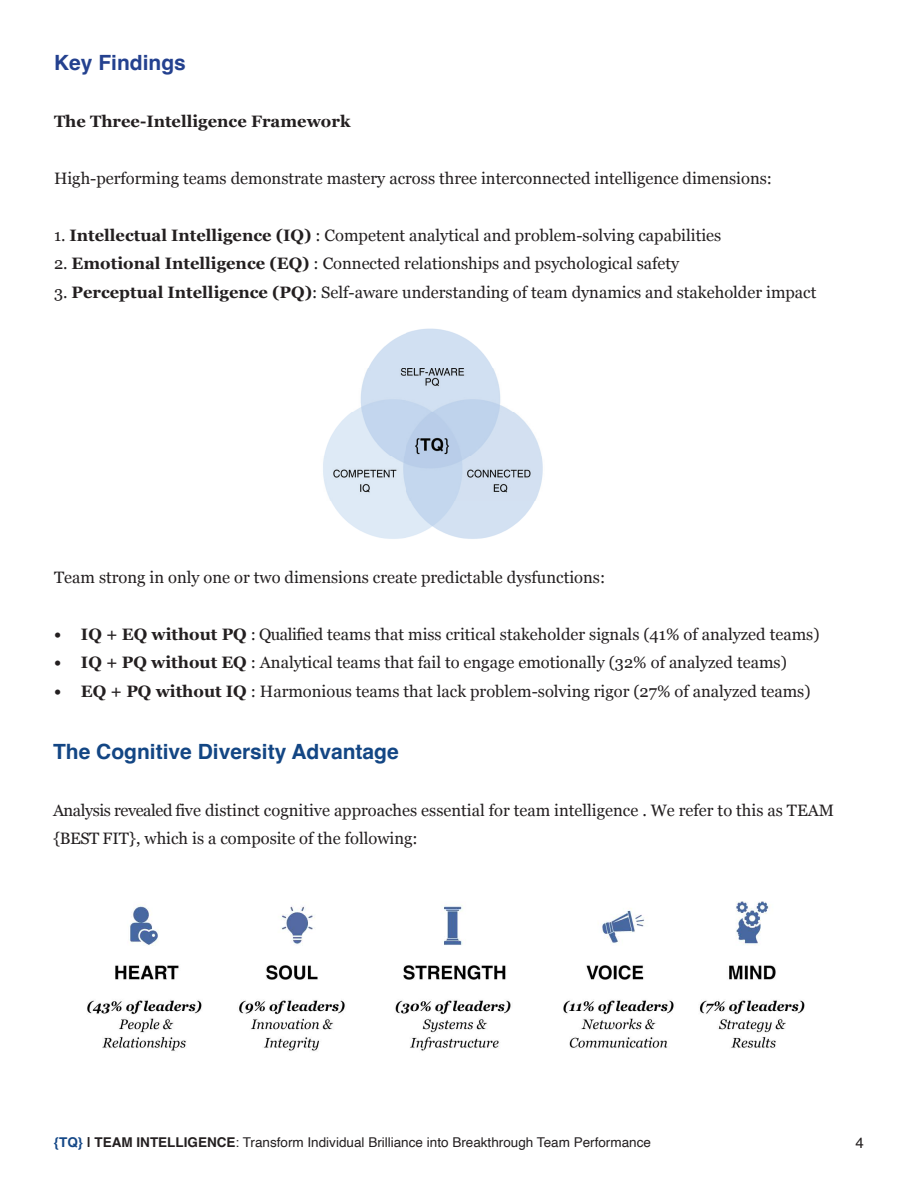
<style>
.page{position:relative;width:918px;height:1188px;background:#fff}
.page>*{position:absolute;margin:0;border:0;box-sizing:border-box;transform-origin:0 0}
.t1{font:700 21px "Helvetica";color:#134684}
.t2{font:700 21px "Helvetica";color:#24418f}
.t3{font:16.5px/28.5px "Georgia";color:#231f20}
.t4{font:700 16.5px "Georgia";color:#231f20}
.t5{font:15px "Helvetica";color:#231f20}
.t6{font:13.5px "Helvetica";color:#231f20}
.s1{font-weight:700}
.s2{font-weight:700;color:#144786}
</style>
<div class="page">
<img style="left:323px;top:328px;width:220px;height:211px">
<img style="left:87px;top:901px;width:718px;height:150px">
<p class="t2" style="left:54px;top:50px;width:133px">Key Findings</p>
<p class="t4" style="left:54px;top:109px;width:298px">The Three-Intelligence Framework</p>
<p class="t3" style="left:54px;top:163px;width:720px">High-performing teams demonstrate mastery across three interconnected intelligence dimensions:</p>
<p class="t3" style="left:54px;top:220px;width:669px">1. <span class="s1">Intellectual Intelligence (IQ)</span> : Competent analytical and problem-solving capabilities</p>
<p class="t3" style="left:54px;top:249px;width:627px">2. <span class="s1">Emotional Intelligence (EQ)</span> : Connected relationships and psychological safety</p>
<p class="t3" style="left:54px;top:277px;width:764px">3. <span class="s1">Perceptual Intelligence (PQ)</span>: Self-aware understanding of team dynamics and stakeholder impact</p>
<p class="t3" style="left:54px;top:562px;width:553px">Team strong in only one or two dimensions create predictable dysfunctions:</p>
<p class="t3" style="left:54px;top:619px;width:767px"><span class="s1">• IQ + EQ without PQ</span> : Qualified teams that miss critical stakeholder signals (41% of analyzed teams)</p>
<p class="t3" style="left:54px;top:648px;width:734px"><span class="s1">• IQ + PQ without EQ</span> : Analytical teams that fail to engage emotionally (32% of analyzed teams)</p>
<p class="t3" style="left:54px;top:676px;width:758px"><span class="s1">• EQ + PQ without IQ</span> : Harmonious teams that lack problem-solving rigor (27% of analyzed teams)</p>
<p class="t1" style="left:53px;top:738px;width:347px">The Cognitive Diversity Advantage</p>
<p class="t3" style="left:53px;top:795px;width:783px">Analysis revealed five distinct cognitive approaches essential for team intelligence . We refer to this as TEAM {BEST FIT}, which is a composite of the following:</p>
<p class="t6" style="left:54px;top:1132px;width:598px"><span class="s2">{TQ}</span> <span class="s1">| TEAM INTELLIGENCE</span>: Transform Individual Brilliance into Breakthrough Team Performance</p>
<p class="t5" style="left:856px;top:1131px;width:10px">4</p>
</div>
